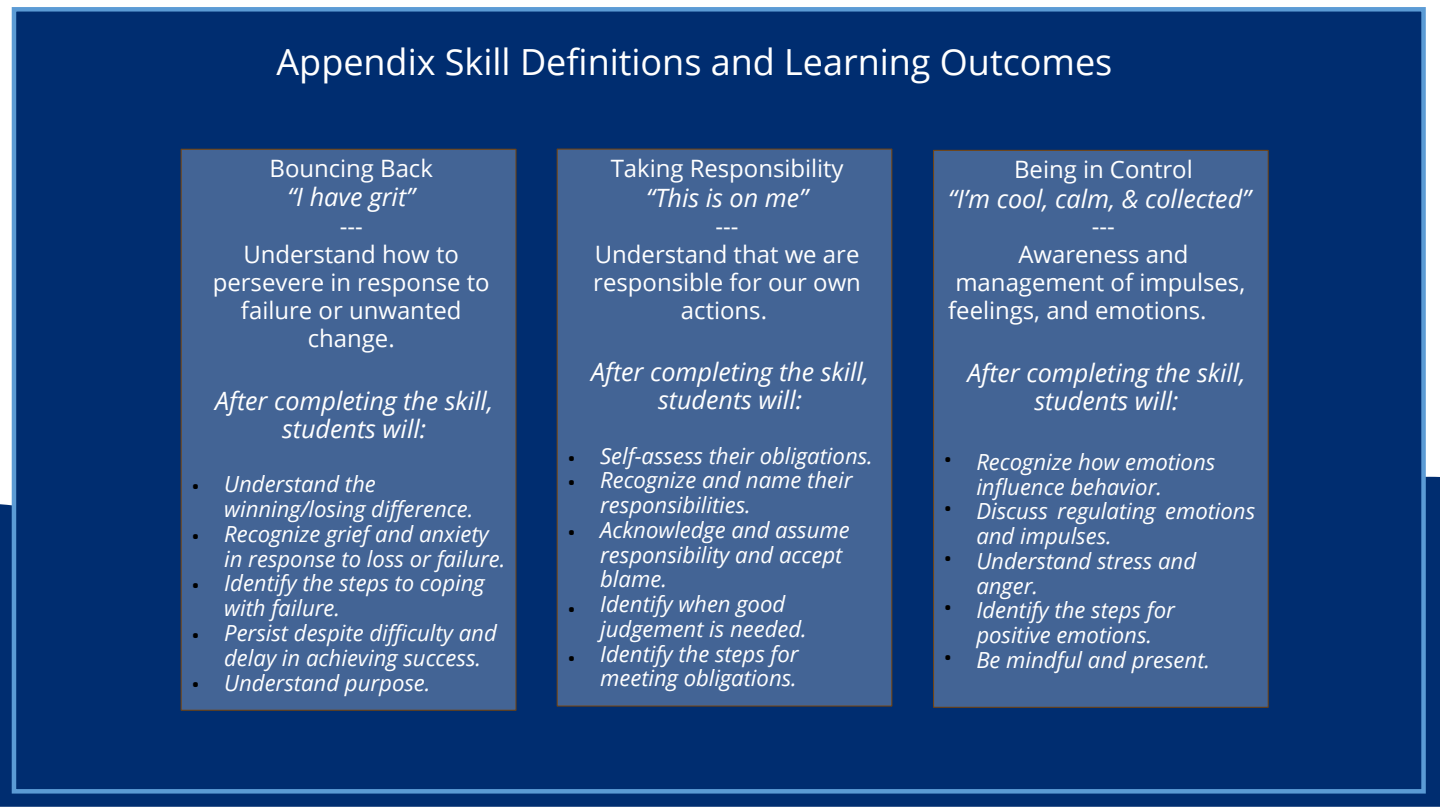
<style>
.page{position:relative;width:1440px;height:810px;background:#fff}
.page>*{position:absolute;margin:0;border:0;box-sizing:border-box;transform-origin:0 0}
.t1{font:36px "Open Sans";color:#fff}
.t2{font:italic 25.2px/28.1px "Open Sans";color:#fff;text-align:center}
.t3{font:24px/28.1px "Open Sans";color:#fff;text-align:center}
.t4{font:23.9px/27.8px "Open Sans";color:#fff;text-align:center}
.t5{font:italic 22.2px/24.8px "Open Sans";color:#fff}
.t6{font:21.1px/24.8px "IBM Plex Sans Cond";color:#000}
</style>
<div class="page">
<div style="left:0;top:473px;width:1440px;height:334px;background:#002d70"></div>
<div style="left:14px;top:9px;width:1410px;height:782px;background:#002d70"></div>
<div style="left:12px;top:7px;width:1414px;height:787px;border:5px solid #5b9bd5"></div>
<div style="left:181px;top:149px;width:335px;height:561px;background:#436495"></div>
<div style="left:557px;top:149px;width:335px;height:557px;background:#436495"></div>
<div style="left:934px;top:150px;width:334px;height:557px;background:#436495"></div>
<p class="t1" style="left:277px;top:36px;width:837px">Appendix Skill Definitions and Learning Outcomes</p>
<p class="t6" style="left:192px;top:473px;width:9px">•</p>
<p class="t6" style="left:192px;top:523px;width:9px">•</p>
<p class="t6" style="left:192px;top:572px;width:9px">•</p>
<p class="t6" style="left:192px;top:622px;width:9px">•</p>
<p class="t6" style="left:192px;top:671px;width:9px">•</p>
<p class="t3" style="left:270px;top:154px;width:165px">Bouncing Back</p>
<p class="t2" style="left:287px;top:183px;width:129px">“I have grit”</p>
<p class="t3" style="left:340px;top:211px;width:25px">---</p>
<p class="t3" style="left:213px;top:239px;width:278px">Understand how to persevere in response to failure or unwanted change.</p>
<p class="t2" style="left:215px;top:386px;width:279px">After completing the skill, students will:</p>
<p class="t5" style="left:224px;top:471px;width:283px">Understand the winning/losing difference.<br>Recognize grief and anxiety in response to loss or failure.<br>Identify the steps to coping with failure.</p>
<p class="t5" style="left:224px;top:620px;width:274px">Persist despite difficulty and delay in achieving success.<br>Understand purpose.</p>
<p class="t3" style="left:611px;top:154px;width:234px">Taking Responsibility</p>
<p class="t2" style="left:646px;top:183px;width:163px">“This is on me”</p>
<p class="t3" style="left:716px;top:211px;width:25px">---</p>
<p class="t3" style="left:593px;top:240px;width:269px">Understand that we are responsible for our own actions.</p>
<p class="t4" style="left:1014px;top:155px;width:180px">Being in Control</p>
<p class="t2" style="left:948px;top:184px;width:304px">“I’m cool, calm, &amp; collected”</p>
<p class="t4" style="left:1092px;top:212px;width:25px">---</p>
<p class="t4" style="left:955px;top:240px;width:291px">Awareness and management of impulses,</p>
<p class="t4" style="left:948px;top:296px;width:260px">feelings, and emotions.</p>
<p class="t2" style="left:591px;top:357px;width:279px">After completing the skill, students will:</p>
<p class="t2" style="left:968px;top:358px;width:279px">After completing the skill, students will:</p>
<p class="t6" style="left:568px;top:444px;width:9px">• •</p>
<p class="t6" style="left:568px;top:519px;width:9px">•</p>
<p class="t6" style="left:568px;top:595px;width:9px">•</p>
<p class="t6" style="left:568px;top:645px;width:9px">•</p>
<p class="t5" style="left:600px;top:443px;width:274px">Self-assess their obligations.<br>Recognize and name their responsibilities.</p>
<p class="t5" style="left:600px;top:517px;width:251px">Acknowledge and assume responsibility and accept blame.</p>
<p class="t5" style="left:600px;top:591px;width:208px">Identify when good judgement is needed.<br>Identify the steps for meeting obligations.</p>
<p class="t6" style="left:944px;top:445px;width:9px">•</p>
<p class="t6" style="left:944px;top:495px;width:9px">•</p>
<p class="t6" style="left:944px;top:544px;width:9px">•</p>
<p class="t6" style="left:944px;top:594px;width:9px">•</p>
<p class="t6" style="left:944px;top:643px;width:9px">•</p>
<p class="t5" style="left:976px;top:449px;width:240px">Recognize how emotions influence behavior.</p>
<p class="t5" style="left:976px;top:498px;width:280px">Discuss regulating emotions and impulses.</p>
<p class="t5" style="left:976px;top:548px;width:221px">Understand stress and anger.</p>
<p class="t5" style="left:976px;top:597px;width:200px">Identify the steps for</p>
<p class="t5" style="left:976px;top:622px;width:177px">positive emotions.</p>
<p class="t5" style="left:976px;top:647px;width:235px">Be mindful and present.</p>
</div>
